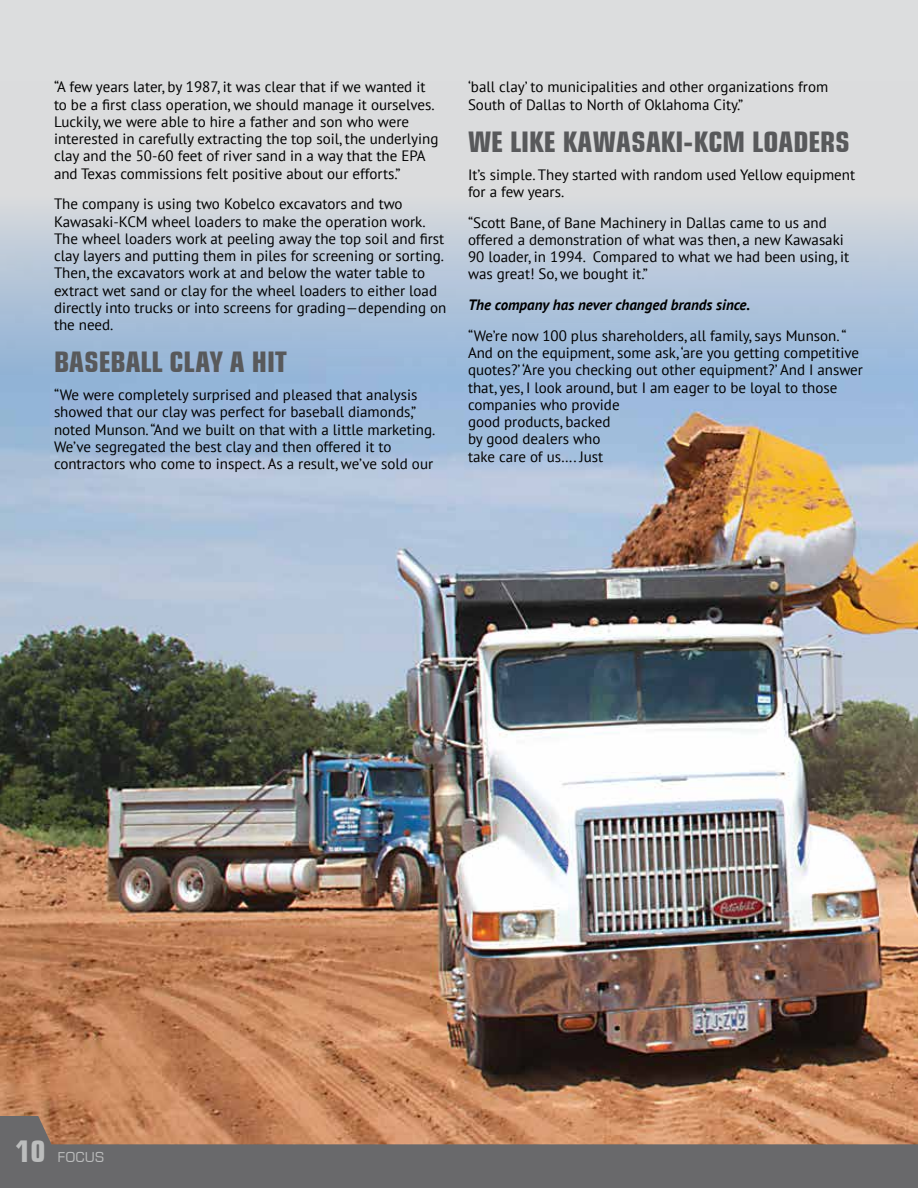
<style>
.page{position:relative;width:918px;height:1188px;background:#dbdcdd}
.page>*{position:absolute;margin:0;border:0;box-sizing:border-box;transform-origin:0 0}
.t1{font:700 condensed 30px "Square 721 BT";color:#bcbdbd}
.t2{font:700 condensed 28.5px "Square 721 BT";color:#58595b}
.t3{font:15px/17.2px "PT Sans";color:#000}
.t4{font:italic 700 15px "PT Sans";color:#000}
.t5{font:13.5px "Square 721 BT";color:#bcbdbd}
</style>
<div class="page">
<img style="left:0;top:214px;width:918px;height:902px">
<svg style="left:0;top:1116px;width:918px;height:72px;background:#8d7668"></svg>
<p class="t3" style="left:54px;top:78px;width:386px">“A few years later, by 1987, it was clear that if we wanted it to be a first class operation, we should manage it ourselves.<br>Luckily, we were able to hire a father and son who were interested in carefully extracting the top soil, the underlying clay and the 50-60 feet of river sand in a way that the EPA and Texas commissions felt positive about our efforts.”</p>
<p class="t3" style="left:54px;top:195px;width:394px">The company is using two Kobelco excavators and two Kawasaki-KCM wheel loaders to make the operation work.<br>The wheel loaders work at peeling away the top soil and first clay layers and putting them in piles for screening or sorting.<br>Then, the excavators work at and below the water table to extract wet sand or clay for the wheel loaders to either load directly into trucks or into screens for grading—depending on the need.</p>
<h2 class="t2" style="left:54px;top:345px;width:234px">BASEBALL CLAY A HIT</h2>
<p class="t3" style="left:54px;top:386px;width:383px">“We were completely surprised and pleased that analysis showed that our clay was perfect for baseball diamonds,” noted Munson. “And we built on that with a little marketing.<br>We’ve segregated the best clay and then offered it to contractors who come to inspect. As a result, we’ve sold our</p>
<p class="t3" style="left:468px;top:78px;width:362px">‘ball clay’ to municipalities and other organizations from<br>South of Dallas to North of Oklahoma City.”</p>
<h2 class="t2" style="left:468px;top:124px;width:383px">WE LIKE KAWASAKI-KCM LOADERS</h2>
<p class="t3" style="left:468px;top:165px;width:389px">It’s simple. They started with random used Yellow equipment for a few years.</p>
<p class="t3" style="left:468px;top:213px;width:383px">“Scott Bane, of Bane Machinery in Dallas came to us and offered a demonstration of what was then, a new Kawasaki 90 loader, in 1994. Compared to what we had been using, it was great! So, we bought it.”</p>
<p class="t4" style="left:468px;top:295px;width:284px">The company has never changed brands since.</p>
<p class="t3" style="left:468px;top:327px;width:397px">“We’re now 100 plus shareholders, all family, says Munson. “ And on the equipment, some ask, ‘are you getting competitive quotes?’ ‘Are you checking out other equipment?’ And I answer that, yes, I look around, but I am eager to be loyal to those companies who provide<br>good products, backed<br>by good dealers who<br>take care of us…. Just</p>
<h1 class="t1" style="left:15px;top:1133px;width:31px">10</h1>
<p class="t5" style="left:57px;top:1149px;width:49px">FOCUS</p>
</div>
